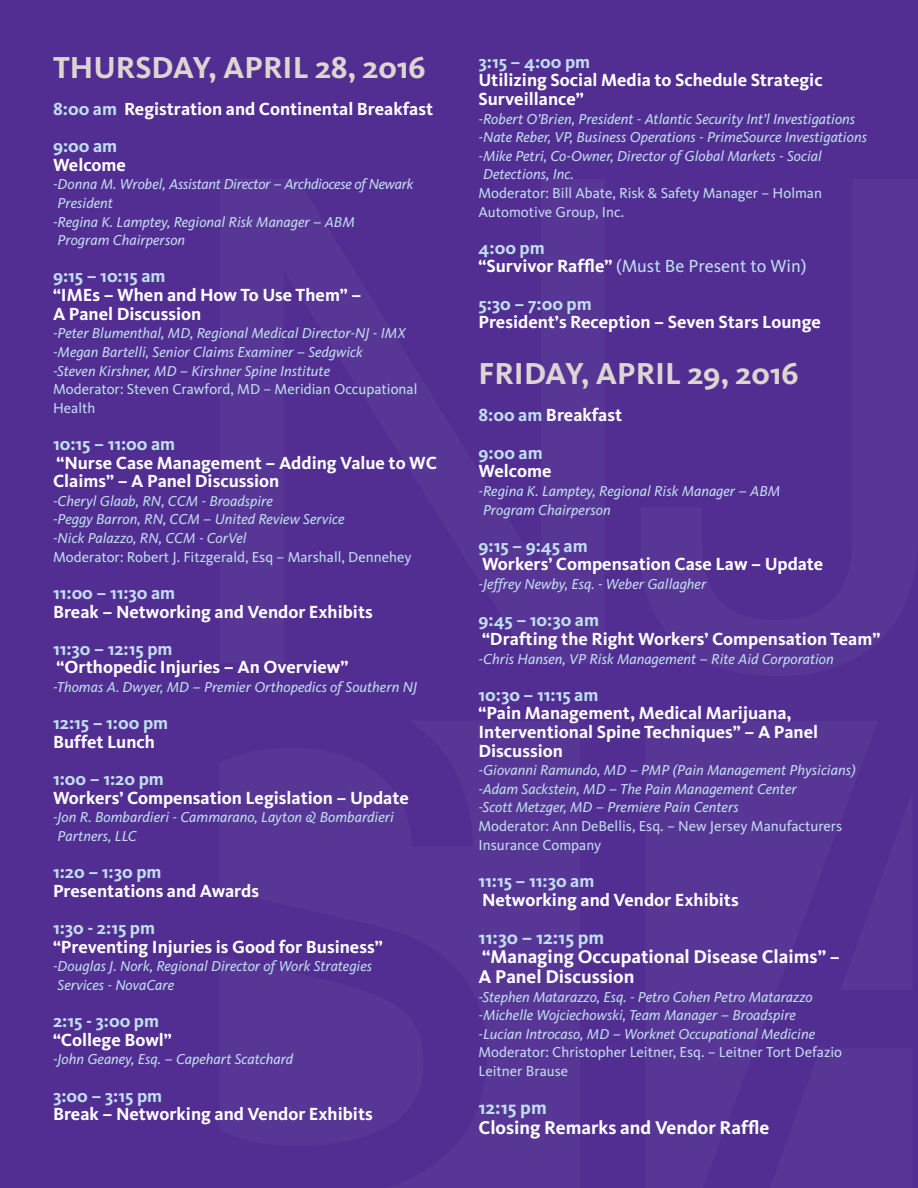
<style>
.page{position:relative;width:918px;height:1188px;background:#522e92}
.page>*{position:absolute;margin:0;border:0;box-sizing:border-box;transform-origin:0 0}
.t1{font:700 31.5px "Kievit";color:#dcd5d2}
.t2{font:700 19.2px/19.6px "Kievit";color:#fff}
.t3{font:700 19.2px "Kievit";color:#c0deef}
.t4{font:700 18.15px/18.6px "Kievit";color:#fff}
.t5{font:700 18.15px/37.2px "Kievit";color:#c0deef}
.t6{font:18.15px/18.6px "Kievit";color:#c0deef}
.t7{font:italic 14.85px/18.6px "Kievit";color:#c0deef}
.t8{font:14.85px/18.6px "Kievit";color:#c0deef}
.t9{font:italic 14.85px "Kievit";letter-spacing:-.02em;color:#c0deef}
.s1{color:#c0deef}
.s2{font-weight:700}
.s3{font-weight:700;color:#fff}
.s4{color:#fff}
.s5{font-size:18.15px}
</style>
<div class="page">
<h1 class="t1" style="left:53px;top:48px;width:374px">THURSDAY, APRIL 28, 2016</h1>
<p class="t4" style="left:53px;top:90px;width:381px;line-height:37.2px"><span class="s1">8:00 am</span> Registration and Continental Breakfast<br><span class="s1">9:00 am</span></p>
<p class="t4" style="left:53px;top:155px;width:74px">Welcome</p>
<p class="t9" style="left:53px;top:175px;width:362px">-Donna M. Wrobel, Assistant Director – Archdiocese of Newark</p>
<p class="t7" style="left:58px;top:193px;width:57px">President</p>
<p class="t7" style="left:53px;top:212px;width:303px">-Regina K. Lamptey, Regional Risk Manager – ABM</p>
<p class="t7" style="left:58px;top:231px;width:129px">Program Chairperson</p>
<p class="t5" style="left:53px;top:258px;width:114px">9:15 – 10:15 am</p>
<p class="t4" style="left:53px;top:285px;width:310px">“IMEs – When and How To Use Them” –<br>A Panel Discussion</p>
<p class="t7" style="left:53px;top:324px;width:354px">-Peter Blumenthal, MD, Regional Medical Director-NJ - IMX -Megan Bartelli, Senior Claims Examiner – Sedgwick -Steven Kirshner, MD – Kirshner Spine Institute</p>
<p class="t8" style="left:53px;top:380px;width:366px">Moderator: Steven Crawford, MD – Meridian Occupational<br>Health</p>
<p class="t5" style="left:53px;top:425px;width:124px">10:15 – 11:00 am</p>
<p class="t4" style="left:53px;top:453px;width:385px">“Nurse Case Management – Adding Value to WC<br>Claims” – A Panel Discussion</p>
<p class="t7" style="left:53px;top:491px;width:293px">-Cheryl Glaab, RN, CCM - Broadspire<br>-Peggy Barron, RN, CCM – United Review Service -Nick Palazzo, RN, CCM - CorVel</p>
<p class="t8" style="left:53px;top:547px;width:360px">Moderator: Robert J. Fitzgerald, Esq – Marshall, Dennehey</p>
<p class="t5" style="left:53px;top:574px;width:124px">11:00 – 11:30 am</p>
<p class="t4" style="left:53px;top:602px;width:321px">Break – Networking and Vendor Exhibits</p>
<p class="t5" style="left:53px;top:630px;width:121px">11:30 – 12:15 pm</p>
<p class="t4" style="left:57px;top:658px;width:293px">“Orthopedic Injuries – An Overview”</p>
<p class="t7" style="left:53px;top:678px;width:366px">-Thomas A. Dwyer, MD – Premier Orthopedics of Southern NJ</p>
<p class="t5" style="left:53px;top:704px;width:117px">12:15 – 1:00 pm</p>
<p class="t4" style="left:53px;top:732px;width:103px">Buffet Lunch</p>
<p class="t5" style="left:53px;top:760px;width:112px">1:00 – 1:20 pm</p>
<p class="t4" style="left:53px;top:788px;width:357px">Workers’ Compensation Legislation – Update</p>
<p class="t7" style="left:58px;top:808px;width:338px;text-indent:-5px">-Jon R. Bombardieri - Cammarano, Layton &amp; Bombardieri<br>Partners, LLC</p>
<p class="t5" style="left:53px;top:853px;width:110px">1:20 – 1:30 pm</p>
<p class="t4" style="left:53px;top:881px;width:208px">Presentations and Awards</p>
<p class="t5" style="left:53px;top:909px;width:104px">1:30 - 2:15 pm</p>
<p class="t4" style="left:53px;top:937px;width:331px">“Preventing Injuries is Good for Business”</p>
<p class="t7" style="left:58px;top:957px;width:316px;text-indent:-5px">-Douglas J. Nork, Regional Director of Work Strategies<br>Services - NovaCare</p>
<p class="t5" style="left:53px;top:1002px;width:108px">2:15 - 3:00 pm</p>
<p class="t4" style="left:53px;top:1030px;width:120px">“College Bowl”</p>
<p class="t7" style="left:53px;top:1050px;width:242px">-John Geaney, Esq. – Capehart Scatchard</p>
<p class="t5" style="left:53px;top:1077px;width:111px">3:00 – 3:15 pm</p>
<p class="t4" style="left:53px;top:1105px;width:321px">Break – Networking and Vendor Exhibits</p>
<p class="t5" style="left:479px;top:43px;width:113px">3:15 – 4:00 pm</p>
<p class="t4" style="left:479px;top:71px;width:346px">Utilizing Social Media to Schedule Strategic<br>Surveillance”</p>
<p class="t7" style="left:479px;top:109px;width:378px">-Robert O’Brien, President - Atlantic Security Int’l Investigations</p>
<p class="t7" style="left:479px;top:128px;width:390px">-Nate Reber, VP, Business Operations - PrimeSource Investigations</p>
<p class="t7" style="left:479px;top:146px;width:345px">-Mike Petri, Co-Owner, Director of Global Markets - Social</p>
<p class="t7" style="left:483px;top:165px;width:92px">Detections, Inc.</p>
<p class="t8" style="left:479px;top:184px;width:345px">Moderator: Bill Abate, Risk &amp; Safety Manager – Holman<br>Automotive Group, Inc.</p>
<p class="t6" style="left:479px;top:238px;width:330px"><span class="s2">4:00 pm<br></span><span class="s3">“Survivor Raffle”</span> (Must Be Present to Win)</p>
<p class="t5" style="left:479px;top:285px;width:115px">5:30 – 7:00 pm</p>
<p class="t4" style="left:479px;top:313px;width:344px">President’s Reception – Seven Stars Lounge</p>
<h1 class="t1" style="left:479px;top:354px;width:322px">FRIDAY, APRIL 29, 2016</h1>
<p class="t5" style="left:479px;top:397px;width:145px">8:00 am <span class="s4">Breakfast<br></span>9:00 am</p>
<p class="t4" style="left:479px;top:462px;width:74px">Welcome</p>
<p class="t7" style="left:483px;top:481px;width:299px;text-indent:-5px">-Regina K. Lamptey, Regional Risk Manager – ABM<br>Program Chairperson</p>
<p class="t5" style="left:479px;top:527px;width:111px">9:15 – 9:45 am</p>
<p class="t4" style="left:482px;top:555px;width:343px">Workers’ Compensation Case Law – Update</p>
<p class="t7" style="left:479px;top:575px;width:229px">-Jeffrey Newby, Esq. - Weber Gallagher</p>
<p class="t5" style="left:479px;top:601px;width:122px">9:45 – 10:30 am</p>
<p class="t4" style="left:482px;top:629px;width:400px">“Drafting the Right Workers’ Compensation Team”</p>
<p class="t7" style="left:479px;top:649px;width:357px">-Chris Hansen, VP Risk Management – Rite Aid Corporation</p>
<p class="t5" style="left:479px;top:676px;width:121px">10:30 – 11:15 am</p>
<p class="t4" style="left:479px;top:704px;width:341px">“Pain Management, Medical Marijuana,<br>Interventional Spine Techniques” – A Panel<br>Discussion</p>
<p class="t7" style="left:479px;top:761px;width:379px">-Giovanni Ramundo, MD – PMP (Pain Management Physicians) -Adam Sackstein, MD – The Pain Management Center<br>-Scott Metzger, MD – Premiere Pain Centers</p>
<p class="t8" style="left:479px;top:817px;width:365px">Moderator: Ann DeBellis, Esq. – New Jersey Manufacturers<br>Insurance Company</p>
<p class="t5" style="left:479px;top:862px;width:117px">11:15 – 11:30 am</p>
<p class="t4" style="left:482px;top:890px;width:258px">Networking and Vendor Exhibits</p>
<p class="t2" style="left:479px;top:927px;width:363px"><span class="s1">11:30 – 12:15 pm<br></span>“Managing Occupational Disease Claims” <span class="s5">–<br></span>A Panel Discussion</p>
<p class="t7" style="left:479px;top:987px;width:338px">-Stephen Matarazzo, Esq. - Petro Cohen Petro Matarazzo -Michelle Wojciechowski, Team Manager – Broadspire -Lucian Introcaso, MD – Worknet Occupational Medicine</p>
<p class="t8" style="left:479px;top:1043px;width:365px">Moderator: Christopher Leitner, Esq. – Leitner Tort Defazio<br>Leitner Brause</p>
<p class="t3" style="left:479px;top:1096px;width:70px">12:15 pm</p>
<p class="t2" style="left:479px;top:1117px;width:292px">Closing Remarks and Vendor Raffle</p>
</div>
